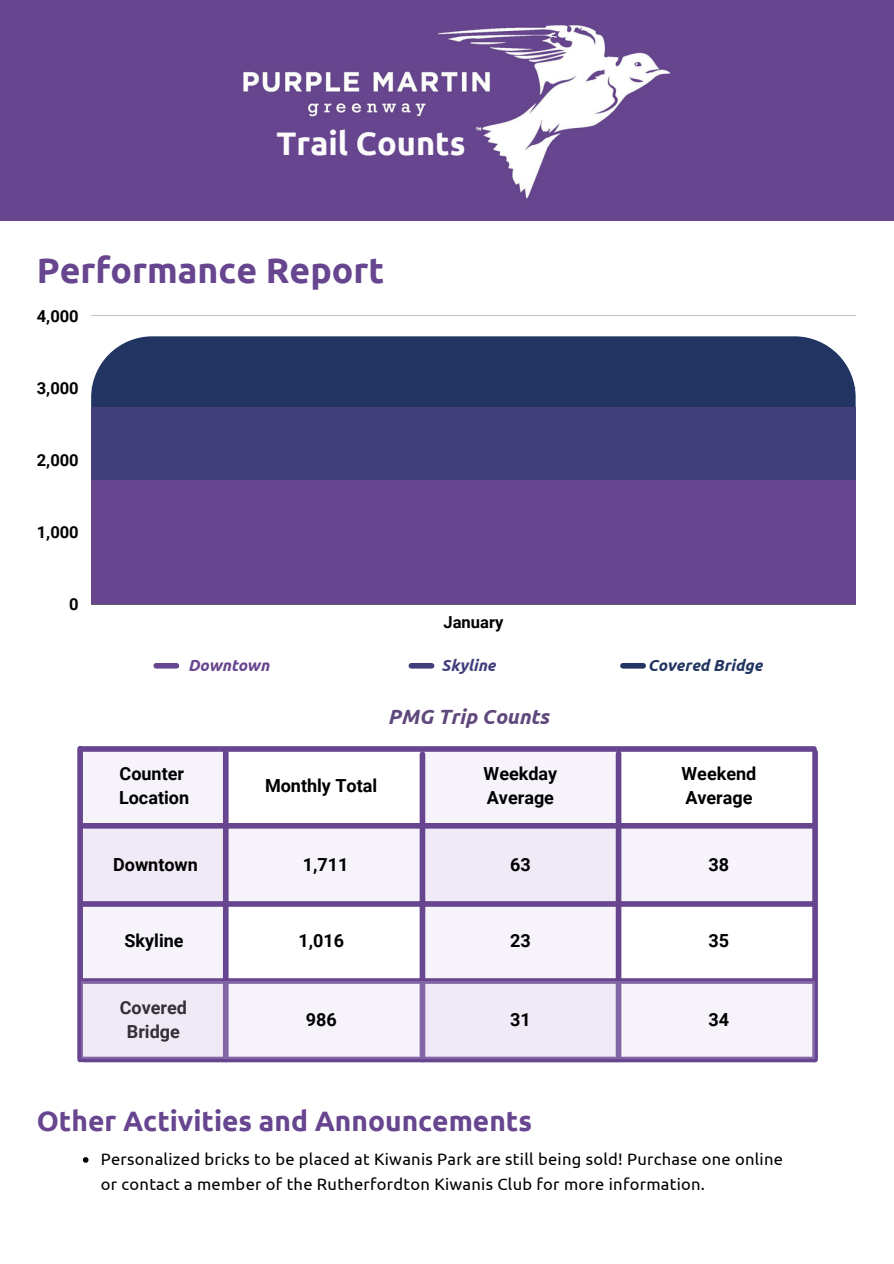
<style>
.page{position:relative;width:894px;height:1264px;background:#fff}
.page>*{position:absolute;margin:0;border:0;box-sizing:border-box;transform-origin:0 0}
.t1{font:700 35.55px "Ubuntu";color:#67458f}
.t2{font:700 32.55px "Ubuntu";color:#fdfcfd}
.t3{font:700 28.05px "Ubuntu";color:#67458f}
.t4{font:italic 700 20.55px "Ubuntu";color:#5f487c}
.t5{font:700 18px/24.8px "Roboto";color:#000}
.t6{font:16.5px/24.8px "Ubuntu";letter-spacing:.015em;color:#000}
.t7{font:700 16.5px "Roboto";color:#000}
.t8{font:italic 700 16.05px "Ubuntu";color:#213462}
.t9{font:italic 700 16.05px "Ubuntu";color:#67458f}
.t10{font:italic 700 16.05px "Ubuntu";color:#423e7b}
</style>
<div class="page">
<div style="left:0;top:0;width:893px;height:221px;background:#67458f"></div>
<hr style="left:91px;top:316px;width:764px;height:1px;background:#000">
<hr style="left:91px;top:604px;width:764px;height:1px;background:#000">
<div style="left:91px;top:336px;width:764px;height:71px;background:#213462"></div>
<div style="left:91px;top:407px;width:764px;height:197px;background:#423e7b"></div>
<div style="left:91px;top:481px;width:764px;height:123px;background:#67458f"></div>
<img style="left:243px;top:25px;width:428px;height:174px">
<svg style="left:83px;top:1157px;width:5px;height:5px"></svg>
<div style="left:422px;top:748px;width:196px;height:314px;background:#f7f3fa"></div>
<div style="left:81px;top:751px;width:144px;height:308px;background:#f7f3fa"></div>
<div style="left:81px;top:825px;width:733px;height:78px;background:#f7f3fa"></div>
<div style="left:82px;top:746px;width:731px;height:5px;background:#67458f"></div>
<div style="left:84px;top:823px;width:728px;height:5px;background:#67458f"></div>
<div style="left:82px;top:901px;width:730px;height:5px;background:#67458f"></div>
<div style="left:84px;top:978px;width:728px;height:5px;background:#67458f"></div>
<div style="left:812px;top:752px;width:5px;height:307px;background:#67458f"></div>
<div style="left:615px;top:753px;width:6px;height:303px;background:#67458f"></div>
<div style="left:223px;top:752px;width:5px;height:307px;background:#67458f"></div>
<div style="left:77px;top:748px;width:6px;height:311px;background:#67458f"></div>
<div style="left:419px;top:754px;width:6px;height:305px;background:#67458f"></div>
<svg style="left:83px;top:1058px;width:731px;height:4px;background:#6d4d94"></svg>
<svg style="left:81px;top:981px;width:733px;height:77px"></svg>
<div style="left:156px;top:663px;width:20px;height:5px;background:#67458f"></div>
<div style="left:411px;top:663px;width:20px;height:5px;background:#423e7b"></div>
<div style="left:622px;top:663px;width:21px;height:5px;background:#213462"></div>
<p class="t2" style="left:276px;top:125px;width:190px">Trail Counts</p>
<p class="t1" style="left:37px;top:250px;width:349px">Performance Report</p>
<p class="t7" style="left:37px;top:306px;width:43px">4,000</p>
<p class="t7" style="left:37px;top:378px;width:43px">3,000</p>
<p class="t7" style="left:37px;top:450px;width:43px">2,000</p>
<p class="t7" style="left:37px;top:522px;width:43px">1,000</p>
<p class="t7" style="left:69px;top:594px;width:11px">0</p>
<p class="t7" style="left:443px;top:612px;width:61px">January</p>
<p class="t9" style="left:188px;top:656px;width:83px">Downtown</p>
<p class="t10" style="left:441px;top:656px;width:55px">Skyline</p>
<p class="t8" style="left:647px;top:656px;width:116px">Covered Bridge</p>
<p class="t4" style="left:388px;top:705px;width:162px">PMG Trip Counts</p>
<p class="t5" style="left:119px;top:761px;width:66px">Counter</p>
<p class="t5" style="left:119px;top:786px;width:72px">Location</p>
<p class="t5" style="left:265px;top:773px;width:114px">Monthly Total</p>
<p class="t5" style="left:483px;top:761px;width:75px">Weekday</p>
<p class="t5" style="left:486px;top:786px;width:69px">Average</p>
<p class="t5" style="left:681px;top:761px;width:76px">Weekend<br>Average</p>
<p class="t5" style="left:113px;top:852px;width:86px">Downtown</p>
<p class="t5" style="left:302px;top:852px;width:47px">1,711</p>
<p class="t5" style="left:510px;top:852px;width:22px">63</p>
<p class="t5" style="left:708px;top:852px;width:22px">38</p>
<p class="t5" style="left:124px;top:928px;width:61px">Skyline</p>
<p class="t5" style="left:298px;top:928px;width:47px">1,016</p>
<p class="t5" style="left:510px;top:928px;width:22px">23</p>
<p class="t5" style="left:708px;top:928px;width:22px">35</p>
<p class="t5" style="left:120px;top:995px;width:69px;text-align:center">Covered<br>Bridge</p>
<p class="t5" style="left:305px;top:1007px;width:32px">986</p>
<p class="t5" style="left:510px;top:1007px;width:22px">31</p>
<p class="t5" style="left:708px;top:1007px;width:22px">34</p>
<p class="t3" style="left:37px;top:1105px;width:496px">Other Activities and Announcements</p>
<p class="t6" style="left:101px;top:1146px;width:683px">Personalized bricks to be placed at Kiwanis Park are still being sold! Purchase one online or contact a member of the Rutherfordton Kiwanis Club for more information.</p>
</div>
